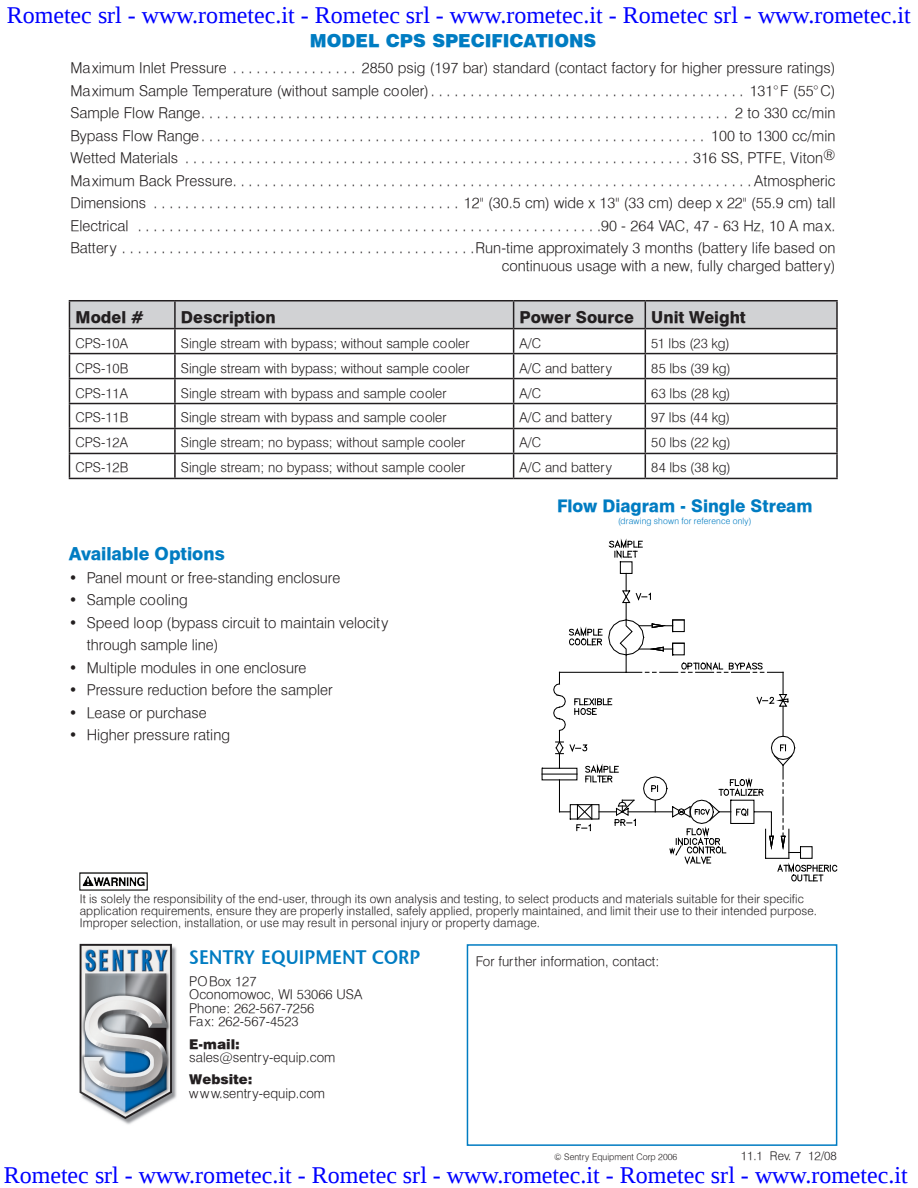
<style>
.page{position:relative;width:918px;height:1188px;background:#fff}
.page>*{position:absolute;margin:0;border:0;box-sizing:border-box;transform-origin:0 0}
.t1{font:24px "Liberation Serif";color:#00f}
.t2{font:19.5px "ITC Stone Sans Semi SC";color:#007cc2;scale:.94 1}
.t3{font:900 18px "Halvett";color:#007cc2}
.t4{font:800 18px "Halvett";letter-spacing:-.005em;color:#007cc2}
.t5{font:800 17.4px "Halvett";letter-spacing:-.005em;color:#007cc2}
.t6{font:800 16.5px "Halvett";color:#231f20}
.t7{font:300 15px/22.5px "Halvett";color:#231f20;text-align:justify}
.t8{font:300 13.5px/13.5px "Halvett";color:#231f20}
.t9{font:900 13.5px "Halvett";color:#231f20}
.t10{font:300 12px/12px "Halvett";letter-spacing:.015em;color:#231f20}
.t11{font:300 9px "Halvett";color:#231f20}
.t12{font:300 8.7px "Halvett";letter-spacing:.02em;color:#007cc2}
</style>
<div class="page">
<div style="left:467px;top:944px;width:370px;height:202px;border:2px solid #007cc2"></div>
<img style="left:79px;top:943px;width:98px;height:182px">
<img style="left:80px;top:872px;width:68px;height:18px">
<div style="left:620px;top:561px;width:13px;height:13px;border:1px solid #000"></div>
<svg style="left:608px;top:538px;width:35px;height:21px"></svg>
<svg style="left:541px;top:573px;width:297px;height:309px"></svg>
<hr style="left:783px;top:706px;width:1px;height:30px;background:#000">
<hr style="left:69px;top:300px;width:106px;height:1px;background:#231f20">
<hr style="left:175px;top:300px;width:339px;height:1px;background:#231f20">
<hr style="left:514px;top:300px;width:131px;height:1px;background:#231f20">
<hr style="left:645px;top:300px;width:193px;height:1px;background:#231f20">
<hr style="left:836px;top:301px;width:2px;height:27px;background:#231f20">
<hr style="left:645px;top:328px;width:193px;height:1px;background:#231f20">
<hr style="left:836px;top:329px;width:2px;height:24px;background:#231f20">
<hr style="left:645px;top:353px;width:193px;height:1px;background:#231f20">
<hr style="left:836px;top:354px;width:2px;height:24px;background:#231f20">
<hr style="left:645px;top:378px;width:193px;height:1px;background:#231f20">
<hr style="left:836px;top:379px;width:2px;height:24px;background:#231f20">
<hr style="left:645px;top:403px;width:193px;height:1px;background:#231f20">
<hr style="left:836px;top:404px;width:2px;height:24px;background:#231f20">
<hr style="left:645px;top:428px;width:193px;height:1px;background:#231f20">
<hr style="left:836px;top:429px;width:2px;height:24px;background:#231f20">
<hr style="left:645px;top:453px;width:193px;height:1px;background:#231f20">
<svg style="left:69px;top:301px;width:768px;height:177px"></svg>
<hr style="left:836px;top:454px;width:2px;height:24px;background:#231f20">
<hr style="left:69px;top:478px;width:106px;height:1px;background:#231f20">
<hr style="left:175px;top:478px;width:339px;height:1px;background:#231f20">
<hr style="left:514px;top:478px;width:131px;height:1px;background:#231f20">
<hr style="left:645px;top:478px;width:193px;height:1px;background:#231f20">
<h1 class="t1" style="left:7px;top:0;width:906px">Rometec srl - www.rometec.it - Rometec srl - www.rometec.it - Rometec srl - www.rometec.it</h1>
<p class="t3" style="left:310px;top:31px;width:288px">MODEL CPS SPECIFICATIONS</p>
<p class="t7" style="left:70px;top:57px;width:767px">Maximum Inlet Pressure . . . . . . . . . . . . . . . . 2850 psig (197 bar) standard (contact factory for higher pressure ratings)<br>Maximum Sample Temperature (without sample cooler). . . . . . . . . . . . . . . . . . . . . . . . . . . . . . . . . . . . . . . . 131° F (55° C)<br>Sample Flow Range................................................................... 2 to 330 cc/min Bypass Flow Range................................................................ 100 to 1300 cc/min Wetted Materials ................................................................316 SS, PTFE, Viton® Maximum Back Pressure..................................................................Atmospheric Dimensions . . . . . . . . . . . . . . . . . . . . . . . . . . . . . . . . . . . . . . . 12" (30.5 cm) wide x 13" (33 cm) deep x 22" (55.9 cm) tall Electrical ...........................................................90 - 264 VAC, 47 - 63 Hz, 10 A max.<br>Battery . . . . . . . . . . . . . . . . . . . . . . . . . . . . . . . . . . . . . . . . . . . . .Run-time approximately 3 months (battery life based on</p>
<p class="t7" style="left:502px;top:255px;width:335px">continuous usage with a new, fully charged battery)</p>
<p class="t6" style="left:75px;top:309px;width:70px">Model #</p>
<p class="t6" style="left:181px;top:309px;width:96px">Description</p>
<p class="t6" style="left:520px;top:309px;width:228px">Power Source Unit Weight</p>
<p class="t8" style="left:75px;top:337px;width:54px">CPS-10A</p>
<p class="t8" style="left:181px;top:337px;width:290px">Single stream with bypass; without sample cooler</p>
<p class="t8" style="left:520px;top:337px;width:23px">A/C</p>
<p class="t8" style="left:651px;top:337px;width:80px">51 lbs (23 kg)</p>
<p class="t8" style="left:75px;top:362px;width:54px">CPS-10B</p>
<p class="t8" style="left:181px;top:362px;width:290px">Single stream with bypass; without sample cooler</p>
<p class="t8" style="left:520px;top:362px;width:94px">A/C and battery</p>
<p class="t8" style="left:651px;top:362px;width:81px">85 lbs (39 kg)</p>
<p class="t8" style="left:75px;top:387px;width:54px">CPS-11A</p>
<p class="t8" style="left:181px;top:387px;width:267px">Single stream with bypass and sample cooler</p>
<p class="t8" style="left:520px;top:387px;width:23px">A/C</p>
<p class="t8" style="left:651px;top:387px;width:81px">63 lbs (28 kg)</p>
<p class="t8" style="left:75px;top:412px;width:54px">CPS-11B</p>
<p class="t8" style="left:181px;top:412px;width:267px">Single stream with bypass and sample cooler</p>
<p class="t8" style="left:520px;top:412px;width:94px">A/C and battery</p>
<p class="t8" style="left:651px;top:412px;width:80px">97 lbs (44 kg)</p>
<p class="t8" style="left:75px;top:437px;width:54px">CPS-12A</p>
<p class="t8" style="left:181px;top:437px;width:286px">Single stream; no bypass; without sample cooler</p>
<p class="t8" style="left:520px;top:437px;width:23px">A/C</p>
<p class="t8" style="left:651px;top:437px;width:81px">50 lbs (22 kg)</p>
<p class="t8" style="left:75px;top:462px;width:54px">CPS-12B</p>
<p class="t8" style="left:181px;top:462px;width:286px">Single stream; no bypass; without sample cooler</p>
<p class="t8" style="left:520px;top:462px;width:94px">A/C and battery</p>
<p class="t8" style="left:651px;top:462px;width:81px">84 lbs (38 kg)</p>
<p class="t4" style="left:69px;top:546px;width:158px">Available Options</p>
<p class="t7" style="left:69px;top:567px;width:273px">• Panel mount or free-standing enclosure</p>
<p class="t7" style="left:69px;top:590px;width:120px">• Sample cooling</p>
<p class="t7" style="left:87px;top:612px;width:303px;text-indent:-18px">• Speed loop (bypass circuit to maintain velocity through sample line)</p>
<p class="t7" style="left:69px;top:657px;width:239px">• Multiple modules in one enclosure</p>
<p class="t7" style="left:69px;top:680px;width:266px">• Pressure reduction before the sampler</p>
<p class="t7" style="left:69px;top:702px;width:139px">• Lease or purchase</p>
<p class="t7" style="left:69px;top:725px;width:163px">• Higher pressure rating</p>
<p class="t5" style="left:557px;top:498px;width:257px">Flow Diagram - Single Stream</p>
<p class="t12" style="left:618px;top:517px;width:135px">(drawing shown for reference only)</p>
<p class="t10" style="left:80px;top:893px;width:739px">It is solely the responsibility of the end-user, through its own analysis and testing, to select products and materials suitable for their specific application requirements, ensure they are properly installed, safely applied, properly maintained, and limit their use to their intended purpose.<br>Improper selection, installation, or use may result in personal injury or property damage.</p>
<h2 class="t2" style="left:189px;top:949px;width:247px">SENTRY EQUIPMENT CORP</h2>
<p class="t8" style="left:476px;top:955px;width:185px">For further information, contact:</p>
<p class="t8" style="left:189px;top:975px;width:175px">PO Box 127<br>Oconomowoc, WI 53066 USA<br>Phone: 262-567-7256<br>Fax: 262-567-4523</p>
<p class="t9" style="left:189px;top:1036px;width:52px">E-mail:</p>
<p class="t8" style="left:189px;top:1051px;width:148px">sales@sentry-equip.com</p>
<p class="t9" style="left:189px;top:1072px;width:65px">Website:</p>
<p class="t8" style="left:189px;top:1087px;width:137px">www.sentry-equip.com</p>
<p class="t11" style="left:554px;top:1153px;width:125px">© Sentry Equipment Corp 2006</p>
<p class="t10" style="left:741px;top:1150px;width:98px">11.1 Rev. 7 12/08</p>
<h1 class="t1" style="left:4px;top:1161px;width:906px">Rometec srl - www.rometec.it - Rometec srl - www.rometec.it - Rometec srl - www.rometec.it</h1>
</div>
